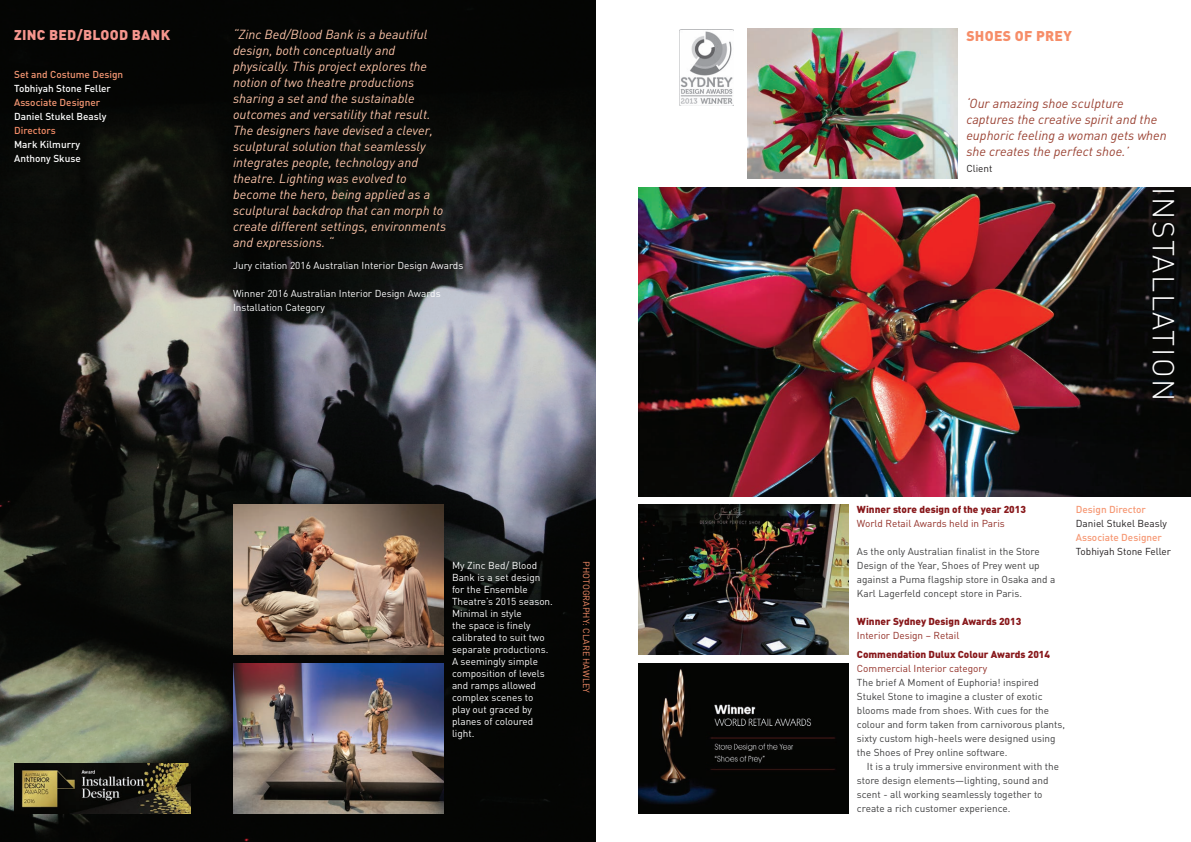
<style>
.page{position:relative;width:1191px;height:842px;background:#fff}
.page>*{position:absolute;margin:0;border:0;box-sizing:border-box;transform-origin:0 0}
.t1{font:300 30px "FFDIN";color:#fff}
.t2{font:900 14px "FFDIN";letter-spacing:.02em;color:#f5968e}
.t3{font:900 14px "FFDIN";letter-spacing:.02em;color:#f68d68}
.t4{font:italic 13px/16px "DIN";color:#fbc3a8}
.t5{font:italic 13px/16px "DIN";color:#9b4334}
.t6{font:10px/14px "FFDIN";color:#3e3e3f}
.t7{font:10px/12px "FFDIN";color:#fff}
.t8{font:900 10px "FFDIN";color:#88181b}
.t9{font:10px "FFDIN";color:#922e26}
.t10{font:500 10px "FFDIN";color:#f69874}
.t11{font:500 10px/14px "FFDIN";color:#fff}
.t12{font:10px "FFDIN";color:#231f20}
.t13{font:500 10px "FFDIN";color:#f68d68}
.t14{font:9px "FFDIN";color:#f68d68}
</style>
<div class="page">
<img style="left:0;top:0;width:595px;height:842px">
<img style="left:233px;top:505px;width:210px;height:150px">
<img style="left:680px;top:29px;width:53px;height:75px">
<img style="left:638px;top:663px;width:210px;height:151px">
<img style="left:638px;top:187px;width:553px;height:309px">
<img style="left:233px;top:663px;width:210px;height:151px">
<img style="left:747px;top:28px;width:211px;height:151px">
<img style="left:638px;top:505px;width:210px;height:150px">
<img style="left:14px;top:763px;width:176px;height:51px">
<h2 class="t2" style="left:14px;top:25px;width:157px">zinc bed/blood bank</h2>
<p class="t10" style="left:14px;top:68px;width:111px">Set and Costume Design</p>
<p class="t11" style="left:14px;top:81px;width:98px">Tobhiyah Stone Feller</p>
<p class="t10" style="left:14px;top:96px;width:88px">Associate Designer</p>
<p class="t11" style="left:14px;top:109px;width:94px">Daniel Stukel Beasly</p>
<p class="t13" style="left:14px;top:124px;width:43px">Directors</p>
<p class="t11" style="left:14px;top:137px;width:68px">Mark Kilmurry<br>Anthony Skuse</p>
<p class="t4" style="left:233px;top:26px;width:215px">“Zinc Bed/Blood Bank is a beautiful design, both conceptually and physically. This project explores the notion of two theatre productions sharing a set and the sustainable outcomes and versatility that result.<br>The designers have devised a clever, sculptural solution that seamlessly integrates people, technology and theatre. Lighting was evolved to become the hero, being applied as a sculptural backdrop that can morph to create different settings, environments and expressions. “</p>
<p class="t7" style="left:233px;top:259px;width:232px">Jury citation 2016 Australian I nterior Design Awards</p>
<p class="t7" style="left:233px;top:286px;width:209px;line-height:14px">Winner 2016 Australian I nterior Design Awards<br>I nstallation Category</p>
<p class="t7" style="left:452px;top:560px;width:102px">My Zinc Bed/ Blood<br>Bank is a set design for the Ensemble<br>Theatre’s 2015 season.<br>Minimal in style<br>the space is finely calibrated to suit two separate productions.<br>A seemingly simple composition of levels and ramps allowed complex scenes to play out graced by planes of coloured light.</p>
<p class="t14" style="left:592px;top:561px;width:133px;rotate:90deg">Ph otography: Clare Hawley</p>
<h2 class="t3" style="left:966px;top:27px;width:107px">SHOES OF PREY</h2>
<h3 class="t5" style="left:966px;top:95px;width:202px">‘Our amazing shoe sculpture captures the creative spirit and the euphoric feeling a woman gets when she creates the perfect shoe.’</h3>
<p class="t12" style="left:966px;top:162px;width:28px">Client</p>
<h1 class="t1" style="left:1182px;top:187px;width:209px;rotate:90deg">INSTALLATI ON</h1>
<p class="t8" style="left:857px;top:502px;width:170px">Winner store design of the year 2013</p>
<p class="t9" style="left:857px;top:517px;width:149px">World Retail Awards held in Paris</p>
<p class="t6" style="left:857px;top:544px;width:200px">As the only Australian finalist in the Store Design of the Year, Shoes of Prey went up against a Puma flagship store in Osaka and a Karl Lagerfeld concept store in Paris.</p>
<p class="t8" style="left:857px;top:614px;width:166px">Winner Sydney Design Awards 2013</p>
<p class="t9" style="left:857px;top:629px;width:104px">I nterior Design – Retail</p>
<p class="t8" style="left:857px;top:647px;width:195px">Commendation Dulux Colour Awards 2014</p>
<p class="t9" style="left:857px;top:662px;width:132px">Commercial I nterior category</p>
<p class="t6" style="left:857px;top:675px;width:210px">The brief A Moment of Euphoria! inspired Stukel Stone to imagine a cluster of exotic blooms made from shoes. With cues for the colour and form taken from carnivorous plants, sixty custom high-heels were designed using the Shoes of Prey online software.</p>
<p class="t6" style="left:857px;top:759px;width:204px;text-indent:10px">It is a truly immersive environment with the store design elements—lighting, sound and scent - all working seamlessly together to create a rich customer experience.</p>
<p class="t10" style="left:1075px;top:503px;width:71px">Design Director</p>
<p class="t12" style="left:1075px;top:517px;width:93px">Daniel Stukel Beasly</p>
<p class="t10" style="left:1075px;top:531px;width:88px">Associate Designer</p>
<p class="t12" style="left:1075px;top:545px;width:97px">Tobhiyah Stone Feller</p>
</div>
